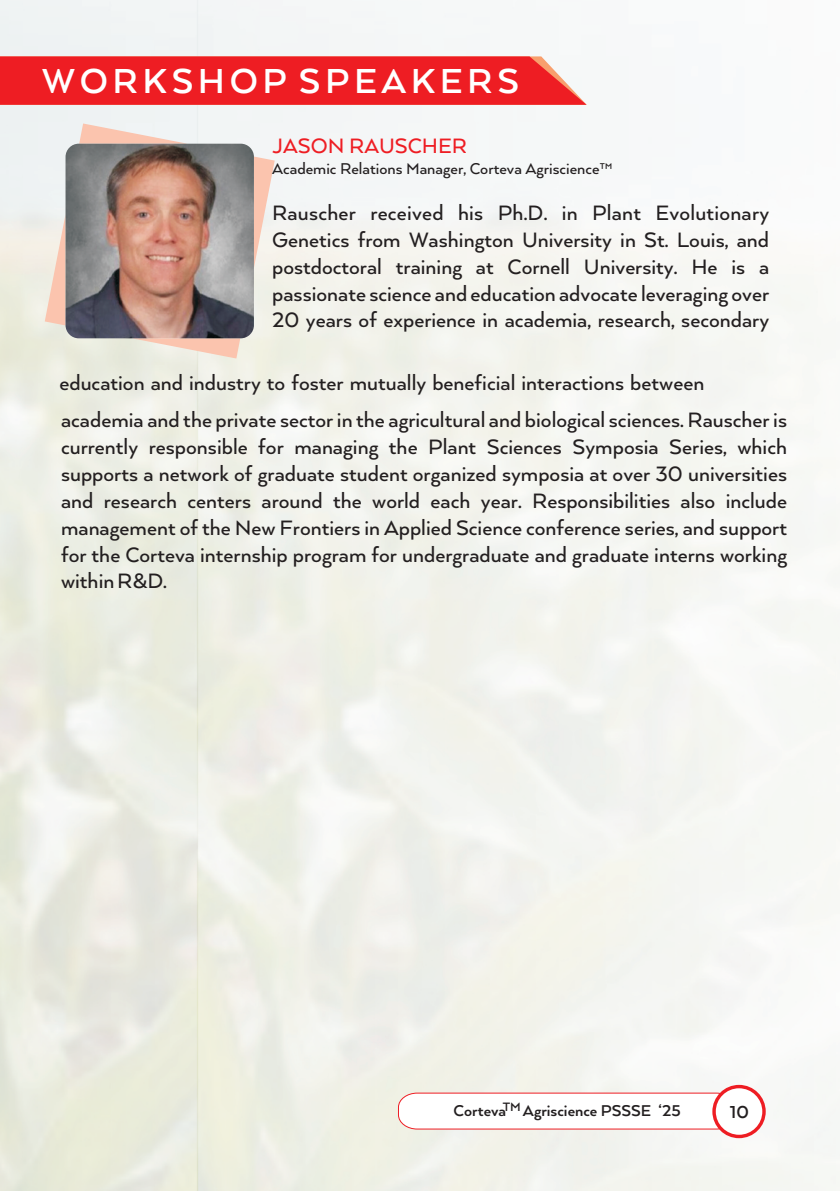
<style>
.page{position:relative;width:840px;height:1191px;background:#fff}
.page>*{position:absolute;margin:0;border:0;box-sizing:border-box;transform-origin:0 0}
.t1{font:700 40px "Arquitecta W00";letter-spacing:.115em;color:#fff}
.t2{font:500 24px/26.8px "Arquitecta W00";color:#231f20;text-align:justify}
.t3{font:500 24px "Arquitecta W00";color:#ee1d23}
.t4{font:700 20px "Arquitecta W00";color:#231f20}
.t5{font:500 18px "Arquitecta W00";color:#231f20}
.t6{font:700 18px "Arquitecta W00";color:#231f20}
.t7{font:700 14px "Arquitecta W00";color:#231f20}
</style>
<div class="page">
<img style="left:0;top:0;width:839px;height:1191px">
<svg style="left:0;top:56px;width:586px;height:49px;background:#ee282d"></svg>
<svg style="left:397px;top:1091px;width:323px;height:39px"></svg>
<svg style="left:712px;top:1084px;width:53px;height:54px"></svg>
<div style="left:715px;top:1088px;width:46px;height:46px;background:#fff;border-radius:50%"></div>
<svg style="left:45px;top:123px;width:229px;height:235px"></svg>
<img style="left:65px;top:144px;width:189px;height:194px;border-radius:13px">
<h1 class="t1" style="left:42px;top:58px;width:478px">WORKSHOP SPEAKERS</h1>
<p class="t3" style="left:272px;top:132px;width:196px">JASON RAUSCHER</p>
<p class="t5" style="left:272px;top:159px;width:342px">Academic Relations Manager, Corteva Agriscience™</p>
<p class="t2" style="left:272px;top:199px;width:498px">Rauscher received his Ph.D. in Plant Evolutionary Genetics from Washington University in St. Louis, and postdoctoral training at Cornell University. He is a passionate science and education advocate leveraging over 20 years of experience in academia, research, secondary</p>
<p class="t2" style="left:59px;top:364px;width:728px;line-height:37.4px">education and industry to foster mutually beneficial interactions between academia and the private sector in the agricultural and biological sciences. Rauscher is</p>
<p class="t2" style="left:61px;top:433px;width:727px">currently responsible for managing the Plant Sciences Symposia Series, which supports a network of graduate student organized symposia at over 30 universities and research centers around the world each year. Responsibilities also include management of the New Frontiers in Applied Science conference series, and support for the Corteva internship program for undergraduate and graduate interns working within R&amp;D.</p>
<p class="t7" style="left:502px;top:1098px;width:20px">TM</p>
<p class="t6" style="left:453px;top:1100px;width:228px">Corteva Agriscience PSSSE ‘25</p>
<p class="t4" style="left:729px;top:1100px;width:21px">10</p>
</div>
